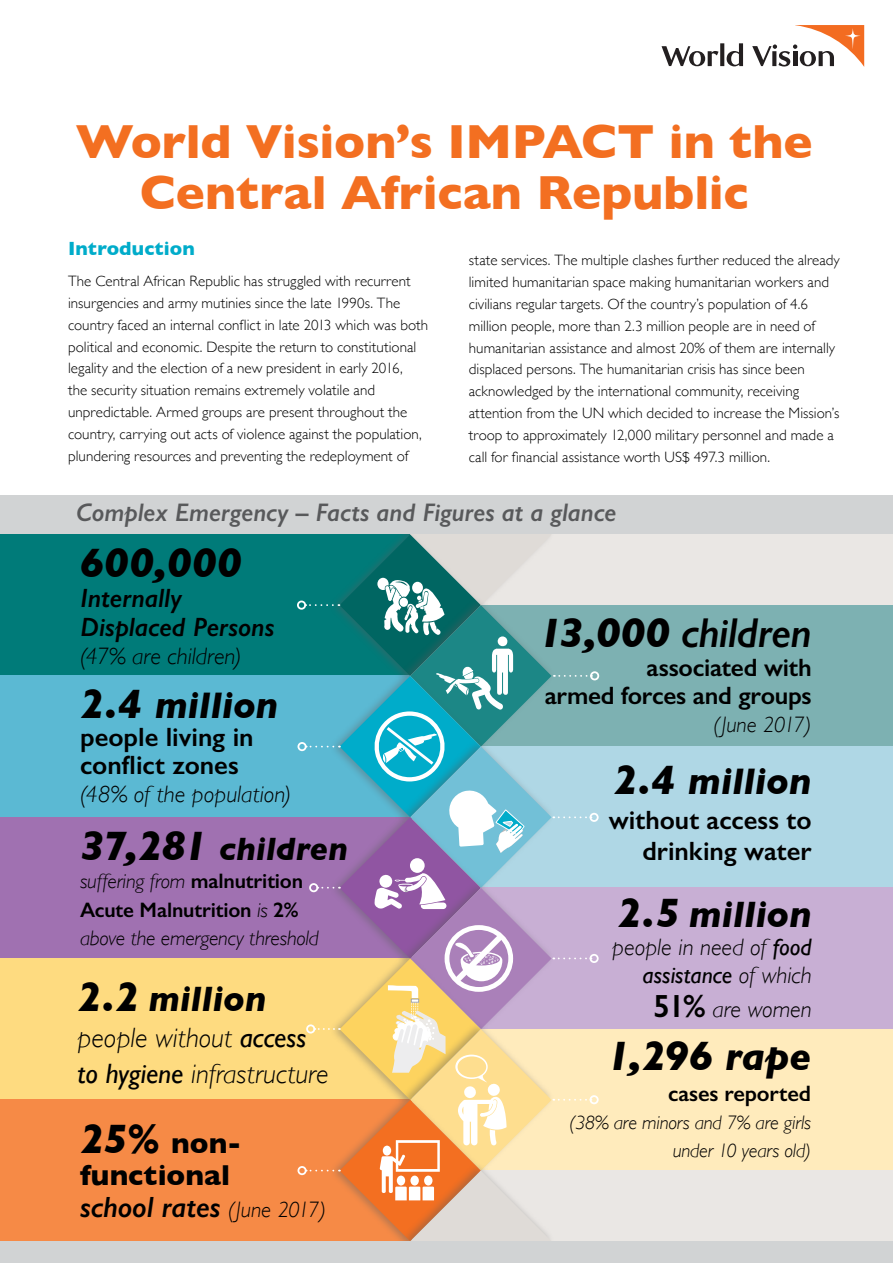
<style>
.page{position:relative;width:893px;height:1263px;background:#fff}
.page>*{position:absolute;margin:0;border:0;box-sizing:border-box;transform-origin:0 0}
.t1{font:700 48.75px/51px "Gill Sans";letter-spacing:-.005em;color:#f36f21;text-align:center}
.t2{font:italic 700 42px "Gill Sans";letter-spacing:.005em;color:#000}
.t3{font:italic 600 42px "Gill Sans";letter-spacing:-.02em;color:#000}
.t4{font:italic 700 37.8px "Gill Sans";letter-spacing:-.01em;color:#000}
.t5{font:italic 700 37.5px "Gill Sans";letter-spacing:-.01em;color:#000}
.t6{font:italic 700 36px "Gill Sans";letter-spacing:-.01em;color:#000}
.t7{font:italic 700 33px "Gill Sans";color:#000}
.t8{font:700 29.4px/32.1px "Gill Sans";color:#000}
.t9{font:italic 300 27.9px/36px "Gill Sans";color:#000}
.t10{font:600 26.55px/28.5px "Gill Sans";color:#000}
.t11{font:italic 600 26.55px/29.4px "Gill Sans";letter-spacing:-.005em;color:#000}
.t12{font:italic 600 25.5px "Gill Sans";letter-spacing:-.005em;color:#58595b}
.t13{font:600 25.2px/27.9px "Gill Sans";letter-spacing:-.01em;color:#000;text-align:right}
.t14{font:italic 300 23.7px/27.9px "Gill Sans";letter-spacing:-.005em;color:#000;text-align:right}
.t15{font:600 22.35px "Gill Sans";letter-spacing:-.005em;color:#000}
.t16{font:italic 300 22.35px "Gill Sans";letter-spacing:-.02em;color:#000}
.t17{font:italic 300 21px/28.7px "Gill Sans";letter-spacing:-.01em;color:#000}
.t18{font:italic 300 19.5px/27.9px "Gill Sans";letter-spacing:-.01em;color:#000;text-align:right}
.t19{font:700 19.5px "Gill Sans";color:#00acca}
.t20{font:300 15px/21.9px "Gill Sans";letter-spacing:.005em;color:#000}
.s1{font-size:42px}
.s2{font-weight:600;font-style:normal}
.s3{font-weight:400}
.s4{font-style:italic;font-size:42px}
.s5{font-weight:600;font-style:italic}
.s6{font-weight:300;font-style:italic;font-size:22.35px}
.s7{font-weight:700}
.s8{font-weight:600;font-style:normal;font-size:32.1px}
.s9{font-size:39.15px}
</style>
<div class="page">
<div style="left:481px;top:464px;width:412px;height:141px;background:#eae7e4"></div>
<div style="left:0;top:534px;width:409px;height:142px;background:#007b79"></div>
<div style="left:481px;top:605px;width:412px;height:141px;background:#7db1b2"></div>
<div style="left:0;top:676px;width:409px;height:141px;background:#5bb9d3"></div>
<div style="left:481px;top:746px;width:412px;height:142px;background:#afd7e5"></div>
<div style="left:0;top:817px;width:411px;height:141px;background:#a071b1"></div>
<div style="left:481px;top:888px;width:412px;height:141px;background:#c8afd4"></div>
<div style="left:0;top:958px;width:411px;height:141px;background:#fedb80"></div>
<div style="left:481px;top:1029px;width:412px;height:141px;background:#ffebbc"></div>
<div style="left:0;top:1099px;width:411px;height:142px;background:#f68a46"></div>
<div style="left:481px;top:1170px;width:412px;height:93px;background:#eae7e4"></div>
<div style="left:297px;top:600px;width:9px;height:10px;border:2px solid #fff;border-radius:50%"></div>
<div style="left:297px;top:742px;width:10px;height:9px;border:2px solid #fff;border-radius:50%"></div>
<div style="left:297px;top:1166px;width:10px;height:9px;border:2px solid #fff;border-radius:50%"></div>
<div style="left:590px;top:671px;width:9px;height:9px;border:2px solid #fff;border-radius:50%"></div>
<div style="left:590px;top:813px;width:9px;height:9px;border:2px solid #fff;border-radius:50%"></div>
<div style="left:590px;top:954px;width:9px;height:9px;border:2px solid #fff;border-radius:50%"></div>
<div style="left:590px;top:1095px;width:9px;height:9px;border:2px solid #fff;border-radius:50%"></div>
<div style="left:0;top:368px;width:893px;height:128px;background:#fff"></div>
<svg style="left:661px;top:25px;width:203px;height:42px"></svg>
<svg style="left:305px;top:533px;width:287px;height:709px"></svg>
<div style="left:0;top:495px;width:893px;height:38px;background:#d1d3d4"></div>
<div style="left:0;top:1242px;width:893px;height:21px;background:#d1d3d4"></div>
<h1 class="t1" style="left:76px;top:114px;width:738px">World Vision’s IMPACT in the<br>Central African Republic</h1>
<h3 class="t19" style="left:68px;top:233px;width:128px">Introduction</h3>
<p class="t20" style="left:68px;top:269px;width:361px">The Central African Republic has struggled with recurrent insurgencies and army mutinies since the late 1990s. The country faced an internal conflict in late 2013 which was both political and economic. Despite the return to constitutional legality and the election of a new president in early 2016,<br>the security situation remains extremely volatile and unpredictable. Armed groups are present throughout the country, carrying out acts of violence against the population, plundering resources and preventing the redeployment of</p>
<p class="t20" style="left:469px;top:248px;width:372px">state services. The multiple clashes further reduced the already limited humanitarian space making humanitarian workers and civilians regular targets. Of the country’s population of 4.6 million people, more than 2.3 million people are in need of humanitarian assistance and almost 20% of them are internally displaced persons. The humanitarian crisis has since been acknowledged by the international community, receiving attention from the UN which decided to increase the Mission’s troop to approximately 12,000 military personnel and made a call for financial assistance worth US$ 497.3 million.</p>
<h3 class="t12" style="left:76px;top:497px;width:542px">Complex Emergency – Facts and Figures at a glance</h3>
<h2 class="t2" style="left:80px;top:538px;width:163px">600,000</h2>
<h3 class="t11" style="left:80px;top:583px;width:196px">Internally<br>Displaced Persons</h3>
<h3 class="t14" style="left:80px;top:642px;width:163px">(47% are children)</h3>
<h3 class="t4" style="left:80px;top:683px;width:200px"><span class="s1">2.4</span> million</h3>
<h3 class="t10" style="left:80px;top:722px;width:175px">people living in conflict zones</h3>
<h3 class="t14" style="left:80px;top:780px;width:213px">(48% of the population)</h3>
<h3 class="t7" style="left:80px;top:830px;width:270px"><span class="s1">37,281</span> children</h3>
<h3 class="t17" style="left:80px;top:867px;width:240px">suffering from <span class="s2">malnutrition<br>Acute Malnutrition</span> is <span class="s2">2% </span>above the emergency threshold</h3>
<h3 class="t6" style="left:78px;top:977px;width:190px"><span class="s1">2.2</span> million</h3>
<h3 class="t9" style="left:78px;top:1019px;width:253px">people without <span class="s3">access to hygiene</span> infrastructure</h3>
<h3 class="t8" style="left:80px;top:1126px;width:248px"><span class="s4">25%</span> non&shy;functional<br><span class="s5">school rates</span> <span class="s6">(June 2017)</span></h3>
<h2 class="t3" style="left:538px;top:607px;width:275px"><span class="s7">13,000</span> children</h2>
<h3 class="t13" style="left:545px;top:653px;width:269px">associated with<br>armed forces and groups</h3>
<h3 class="t16" style="left:714px;top:712px;width:100px">(June 2017)</h3>
<h3 class="t4" style="left:613px;top:759px;width:200px"><span class="s1">2.4</span> million</h3>
<h3 class="t10" style="left:609px;top:804px;width:204px;line-height:30.8px;text-align:right">without access to drinking water</h3>
<h3 class="t5" style="left:617px;top:893px;width:196px"><span class="s1">2.5</span> million</h3>
<h3 class="t14" style="left:612px;top:934px;width:201px">people in need of <span class="s3">food assistance</span> of which</h3>
<h3 class="t14" style="left:653px;top:995px;width:160px"><span class="s8">51%</span> are women</h3>
<h2 class="t2" style="left:606px;top:1031px;width:206px">1,296 <span class="s9">rape</span></h2>
<h3 class="t15" style="left:668px;top:1080px;width:144px">cases reported</h3>
<h3 class="t18" style="left:570px;top:1108px;width:243px">(38% are minors and 7% are girls under 10 years old)</h3>
</div>
